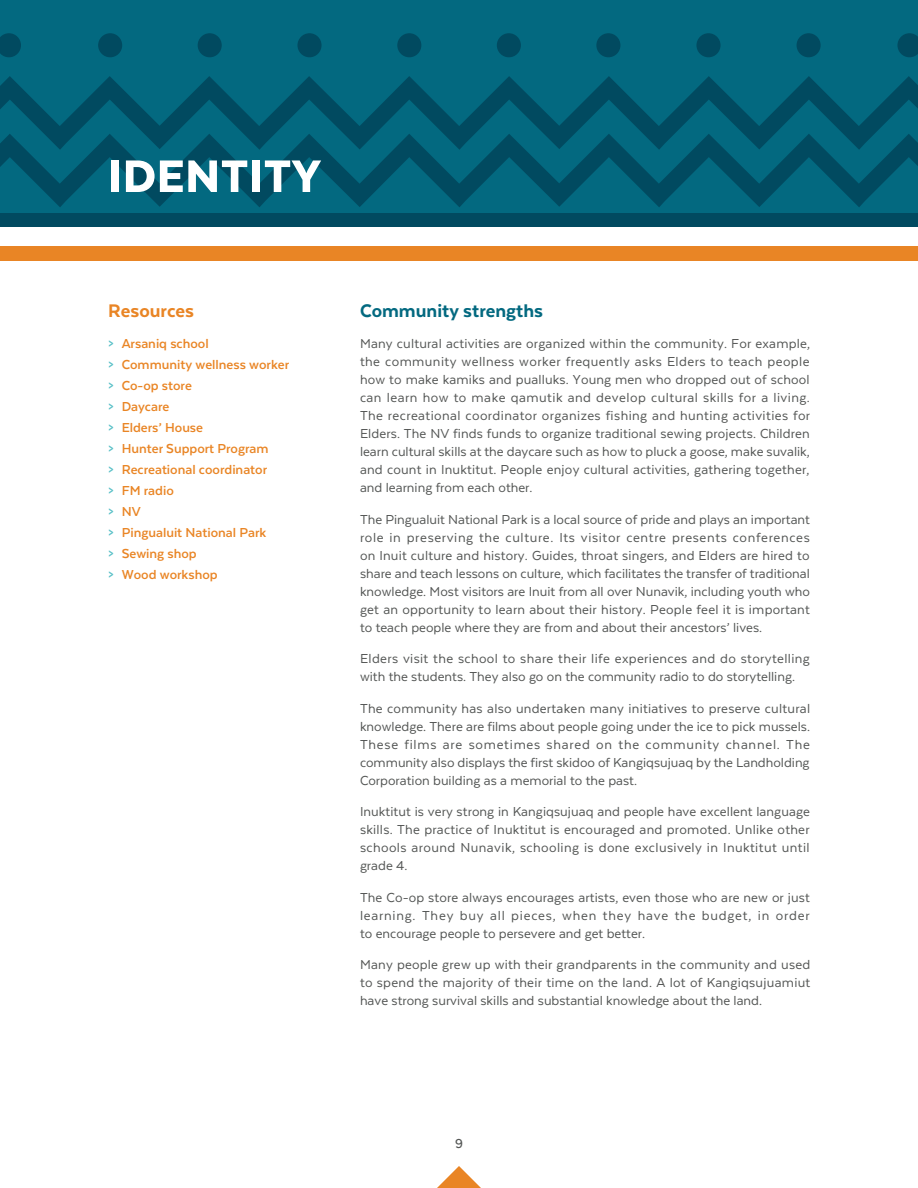
<style>
.page{position:relative;width:918px;height:1188px;background:#fff}
.page>*{position:absolute;margin:0;border:0;box-sizing:border-box;transform-origin:0 0}
.t1{font:900 52.5px "Texta";letter-spacing:.01em;color:#fff}
.t2{font:800 21px "Texta";color:#036980}
.t3{font:800 21px "Texta";color:#e98525}
.t4{font:15px/18px "Texta";color:#535554;text-align:justify}
.t5{font:700 15px/21px "Texta";color:#e98525}
.t6{font:15px/18px "Texta";letter-spacing:.025em;color:#535554}
.t7{font:500 15px "Texta Alt";color:#535554}
.s1{color:#59c0c7}
</style>
<div class="page">
<svg style="left:437px;top:1166px;width:44px;height:22px"></svg>
<div style="left:0;top:0;width:918px;height:226px;background:#036980"></div>
<svg style="left:0;top:33px;width:21px;height:24px"></svg>
<div style="left:98px;top:33px;width:24px;height:24px;background:#014a60;border-radius:50%"></div>
<div style="left:198px;top:33px;width:24px;height:24px;background:#014a60;border-radius:50%"></div>
<div style="left:297px;top:33px;width:25px;height:24px;background:#014a60;border-radius:50%"></div>
<div style="left:397px;top:33px;width:24px;height:24px;background:#014a60;border-radius:50%"></div>
<div style="left:497px;top:33px;width:24px;height:24px;background:#014a60;border-radius:50%"></div>
<div style="left:596px;top:33px;width:24px;height:24px;background:#014a60;border-radius:50%"></div>
<div style="left:696px;top:33px;width:25px;height:24px;background:#014a60;border-radius:50%"></div>
<div style="left:797px;top:33px;width:24px;height:24px;background:#014a60;border-radius:50%"></div>
<svg style="left:897px;top:33px;width:21px;height:24px"></svg>
<svg style="left:0;top:150px;width:918px;height:57px"></svg>
<svg style="left:0;top:76px;width:918px;height:74px"></svg>
<div style="left:0;top:213px;width:918px;height:13px;background:#014a60"></div>
<div style="left:0;top:246px;width:918px;height:15px;background:#e98525"></div>
<h1 class="t1" style="left:108px;top:149px;width:214px">IDENTITY</h1>
<h2 class="t3" style="left:108px;top:300px;width:87px">Resources</h2>
<p class="t5" style="left:108px;top:333px;width:183px"><span class="s1">&gt;</span> Arsaniq school<br><span class="s1">&gt;</span> Community wellness worker <span class="s1">&gt;</span> Co-op store<br><span class="s1">&gt;</span> Daycare<br><span class="s1">&gt;</span> Elders’ House<br><span class="s1">&gt;</span> Hunter Support Program<br><span class="s1">&gt;</span> Recreational coordinator<br><span class="s1">&gt;</span> FM radio<br><span class="s1">&gt;</span> NV<br><span class="s1">&gt;</span> Pingualuit National Park<br><span class="s1">&gt;</span> Sewing shop<br><span class="s1">&gt;</span> Wood workshop</p>
<h2 class="t2" style="left:360px;top:300px;width:185px">Community strengths</h2>
<p class="t4" style="left:360px;top:335px;width:452px">Many cultural activities are organized within the community. For example, the community wellness worker frequently asks Elders to teach people how to make kamiks and pualluks. Young men who dropped out of school can learn how to make qamutik and develop cultural skills for a living.<br>The recreational coordinator organizes fishing and hunting activities for Elders. The NV finds funds to organize traditional sewing projects. Children learn cultural skills at the daycare such as how to pluck a goose, make suvalik, and count in Inuktitut. People enjoy cultural activities, gathering together, and learning from each other.</p>
<p class="t4" style="left:360px;top:510px;width:452px">The Pingualuit National Park is a local source of pride and plays an important role in preserving the culture. Its visitor centre presents conferences on Inuit culture and history. Guides, throat singers, and Elders are hired to share and teach lessons on culture, which facilitates the transfer of traditional knowledge. Most visitors are Inuit from all over Nunavik, including youth who get an opportunity to learn about their history. People feel it is important to teach people where they are from and about their ancestors’ lives.</p>
<p class="t6" style="left:360px;top:650px;width:451px">Elders visit the school to share their life experiences and do storytelling with the students. They also go on the community radio to do storytelling.</p>
<p class="t4" style="left:360px;top:699px;width:452px">The community has also undertaken many initiatives to preserve cultural knowledge. There are films about people going under the ice to pick mussels.<br>These films are sometimes shared on the community channel. The community also displays the first skidoo of Kangiqsujuaq by the Landholding Corporation building as a memorial to the past.</p>
<p class="t4" style="left:360px;top:803px;width:451px">Inuktitut is very strong in Kangiqsujuaq and people have excellent language skills. The practice of Inuktitut is encouraged and promoted. Unlike other schools around Nunavik, schooling is done exclusively in Inuktitut until grade 4.</p>
<p class="t4" style="left:360px;top:888px;width:451px">The Co-op store always encourages artists, even those who are new or just learning. They buy all pieces, when they have the budget, in order to encourage people to persevere and get better.</p>
<p class="t4" style="left:360px;top:956px;width:452px">Many people grew up with their grandparents in the community and used to spend the majority of their time on the land. A lot of Kangiqsujuamiut have strong survival skills and substantial knowledge about the land.</p>
<p class="t7" style="left:455px;top:1136px;width:9px">9</p>
</div>
